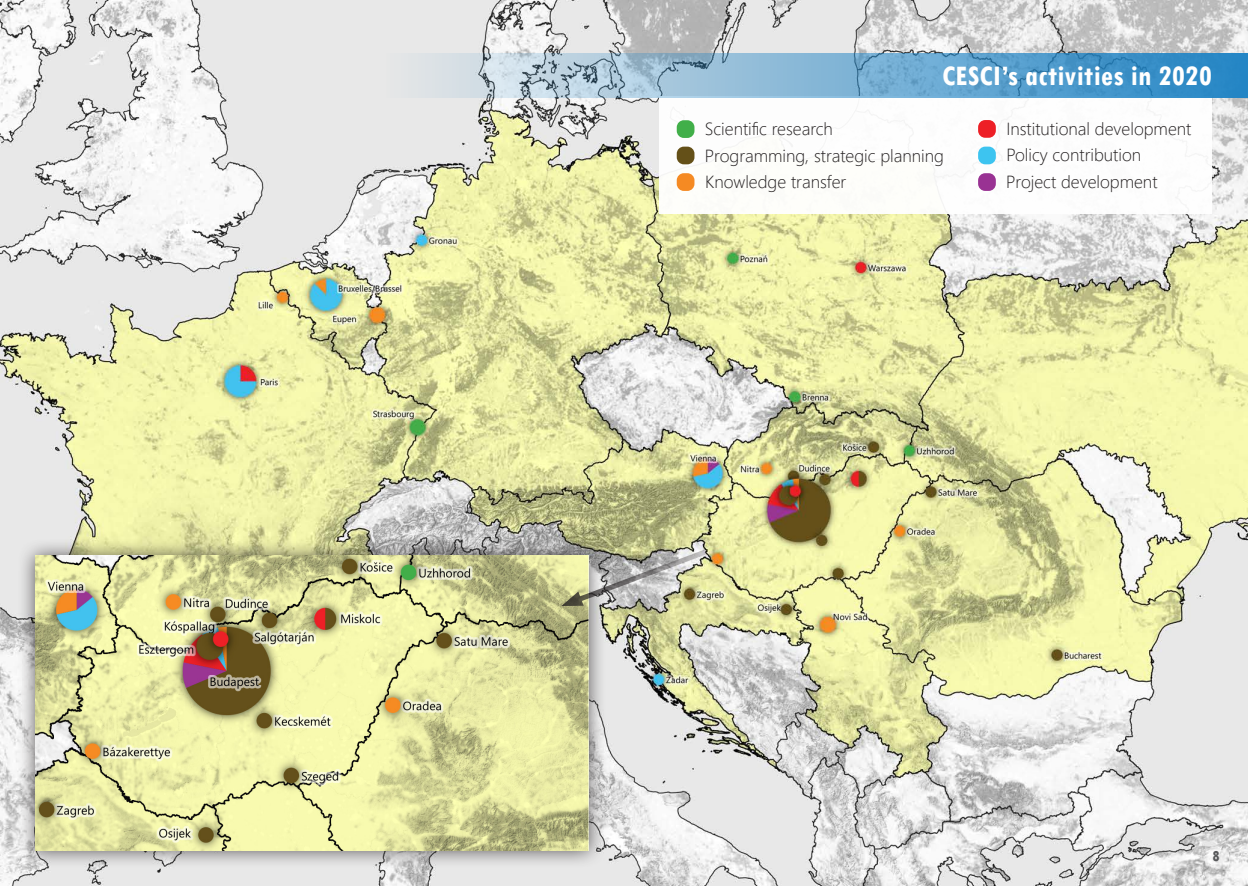
<style>
.page{position:relative;width:1248px;height:886px;background:#fff}
.page>*{position:absolute;margin:0;border:0;box-sizing:border-box;transform-origin:0 0}
.Címsor_10{font:700 condensed 30px "Tw Cen";letter-spacing:.01em;color:#fff}
.t1{font:300 17.5px "Segoe UI";color:#231f20}
.Page_number{font:800 condensed 15px "Tw Cen";color:#57585a}
</style>
<div class="page">
<img style="left:0;top:0;width:1247px;height:886px">
<div style="left:17px;top:538px;width:589px;height:330px;background:#231f20;opacity:.75"></div>
<img style="left:35px;top:556px;width:553px;height:294px">
<svg style="left:561px;top:546px;width:148px;height:62px;background:#b6b69e"></svg>
<div style="left:659px;top:97px;width:552px;height:117px;background:#fff"></div>
<div style="left:676px;top:120px;width:18px;height:18px;background:#41af49;border-radius:7px"></div>
<div style="left:676px;top:147px;width:18px;height:17px;background:#645018;border-radius:7px"></div>
<div style="left:978px;top:173px;width:17px;height:18px;background:#993293;border-radius:7px"></div>
<div style="left:978px;top:120px;width:17px;height:18px;background:#ed1f26;border-radius:7px"></div>
<div style="left:978px;top:147px;width:17px;height:17px;background:#3dc4f0;border-radius:7px"></div>
<div style="left:676px;top:173px;width:18px;height:18px;background:#f58a23;border-radius:7px"></div>
<svg style="left:386px;top:53px;width:861px;height:45px;background:#80b1d1"></svg>
<p class="Címsor_10" style="left:941px;top:57px;width:271px">CESCI’s activities in 2020</p>
<p class="t1" style="left:704px;top:113px;width:130px">Scientific research</p>
<p class="t1" style="left:704px;top:139px;width:241px">Programming, strategic planning</p>
<p class="t1" style="left:705px;top:166px;width:143px">Knowledge transfer</p>
<p class="t1" style="left:1006px;top:112px;width:186px">Institutional development</p>
<p class="t1" style="left:1006px;top:139px;width:136px">Policy contribution</p>
<p class="t1" style="left:1006px;top:166px;width:153px">Project development</p>
<p class="Page_number" style="left:1212px;top:847px;width:9px">8</p>
</div>
